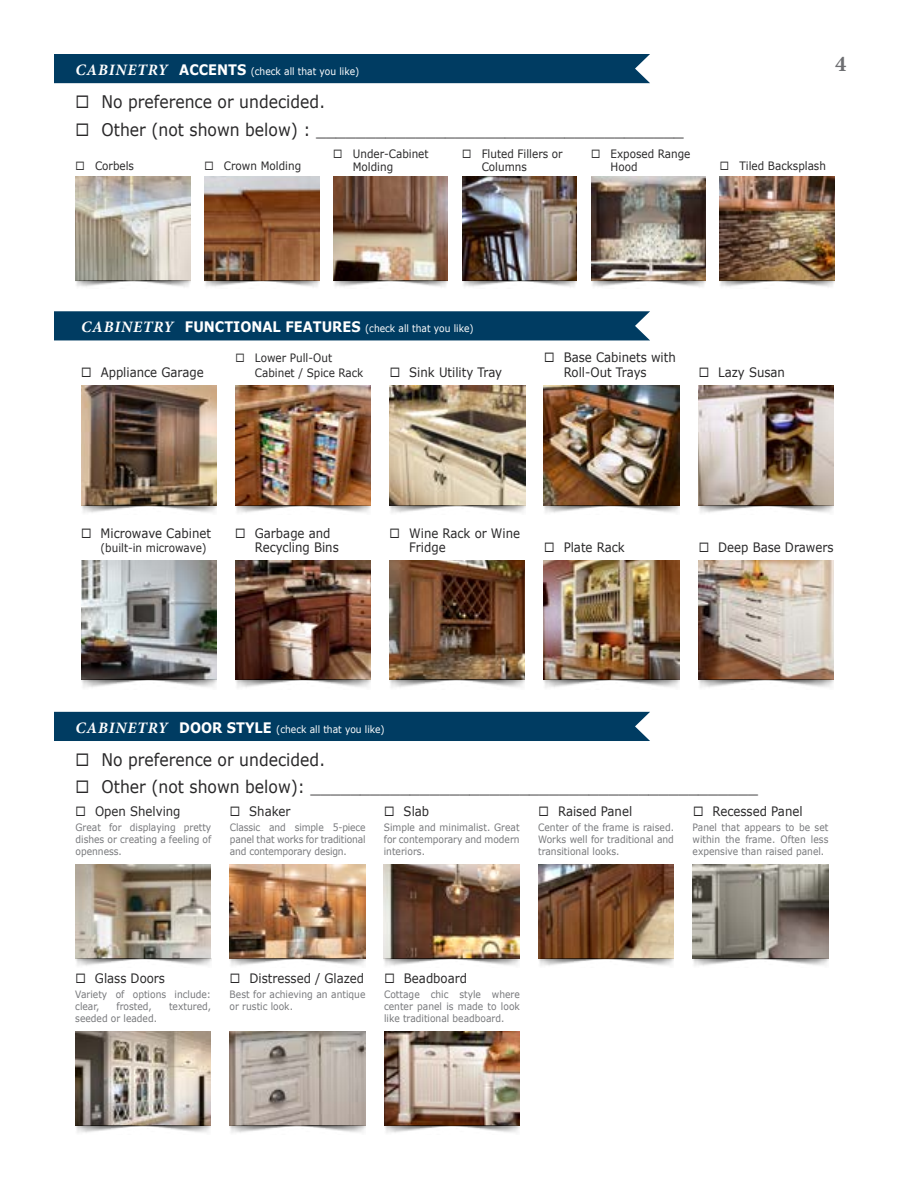
<style>
.page{position:relative;width:918px;height:1188px;background:#fff}
.page>*{position:absolute;margin:0;border:0;box-sizing:border-box;transform-origin:0 0}
.t1{font:700 22.5px "Minion Pro";color:#6d6e71}
.t2{font:17.4px/27.5px "Verdana";color:#292829;scale:.9 1}
.t3{font:13.05px/14.4px "Verdana";color:#292829;scale:.9 1}
.t4{font:11.55px/13px "Verdana";color:#292829;scale:.9 1}
.t5{font:10.2px/12.1px "Verdana";color:#77787b;text-align:justify;scale:.9 1}
.t6{font:10.2px "Verdana";color:#fff;scale:.9 1}
.s1{font-family:"Minion Pro";font-weight:700;font-style:italic;font-size:15.9px}
.s2{font-weight:700;font-size:14.4px}
</style>
<div class="page">
<div style="left:54px;top:712px;width:596px;height:29px;background:#003c62"></div>
<img style="left:75px;top:864px;width:136px;height:102px">
<img style="left:75px;top:1032px;width:136px;height:101px">
<img style="left:230px;top:864px;width:135px;height:102px">
<img style="left:384px;top:864px;width:135px;height:102px">
<img style="left:538px;top:864px;width:136px;height:102px">
<img style="left:693px;top:864px;width:135px;height:102px">
<img style="left:230px;top:1032px;width:135px;height:101px">
<img style="left:384px;top:1032px;width:136px;height:101px">
<div style="left:54px;top:54px;width:596px;height:29px;background:#003c62"></div>
<img style="left:75px;top:177px;width:115px;height:110px">
<img style="left:204px;top:177px;width:115px;height:110px">
<img style="left:333px;top:177px;width:115px;height:110px">
<img style="left:462px;top:177px;width:115px;height:110px">
<img style="left:591px;top:177px;width:115px;height:110px">
<img style="left:720px;top:177px;width:115px;height:110px">
<div style="left:54px;top:311px;width:596px;height:29px;background:#003c62"></div>
<img style="left:81px;top:386px;width:136px;height:127px">
<img style="left:81px;top:560px;width:136px;height:128px">
<img style="left:235px;top:386px;width:136px;height:127px">
<img style="left:390px;top:386px;width:135px;height:127px">
<img style="left:544px;top:386px;width:135px;height:127px">
<img style="left:698px;top:386px;width:136px;height:127px">
<img style="left:235px;top:560px;width:136px;height:128px">
<img style="left:389px;top:560px;width:136px;height:128px">
<img style="left:544px;top:560px;width:135px;height:128px">
<img style="left:698px;top:560px;width:136px;height:128px">
<p class="t6" style="left:75px;top:64px;width:317px"><span class="s1">CABINETRY</span> <span class="s2">ACCENTS</span> (check all that you like)</p>
<h2 class="t2" style="left:102px;top:88px;width:649px">No preference or undecided.<br>Other (not shown below) : _____________________________________</h2>
<p class="t4" style="left:95px;top:159px;width:45px">Corbels</p>
<p class="t4" style="left:224px;top:159px;width:87px">Crown Molding</p>
<p class="t4" style="left:353px;top:147px;width:86px">Under-Cabinet<br>Molding</p>
<p class="t4" style="left:482px;top:147px;width:92px">Fluted Fillers or<br>Columns</p>
<p class="t4" style="left:611px;top:147px;width:90px">Exposed Range<br>Hood</p>
<p class="t4" style="left:739px;top:159px;width:98px">Tiled Backsplash</p>
<h1 class="t1" style="left:835px;top:48px;width:13px">4</h1>
<p class="t6" style="left:81px;top:321px;width:438px"><span class="s1">CABINETRY</span> <span class="s2">FUNCTIONAL FEATURES</span> (check all that you like)</p>
<p class="t3" style="left:101px;top:364px;width:116px">Appliance Garage</p>
<p class="t4" style="left:255px;top:350px;width:122px;line-height:14.5px">Lower Pull-Out<br>Cabinet / Spice Rack</p>
<p class="t3" style="left:409px;top:364px;width:105px">Sink Utility Tray</p>
<p class="t3" style="left:564px;top:350px;width:126px">Base Cabinets with<br>Roll-Out Trays</p>
<p class="t3" style="left:718px;top:364px;width:76px">Lazy Susan</p>
<p class="t3" style="left:101px;top:526px;width:124px">Microwave Cabinet</p>
<p class="t4" style="left:101px;top:541px;width:119px">(built-in microwave)</p>
<p class="t3" style="left:255px;top:526px;width:95px">Garbage and<br>Recycling Bins</p>
<p class="t3" style="left:409px;top:526px;width:125px">Wine Rack or Wine<br>Fridge</p>
<p class="t3" style="left:564px;top:540px;width:69px">Plate Rack</p>
<p class="t3" style="left:718px;top:540px;width:130px">Deep Base Drawers</p>
<p class="t6" style="left:75px;top:722px;width:345px"><span class="s1">CABINETRY</span> <span class="s2">DOOR STYLE</span> (check all that you like)</p>
<h2 class="t2" style="left:102px;top:746px;width:731px">No preference or undecided.<br>Other (not shown below): _____________________________________________</h2>
<p class="t3" style="left:95px;top:804px;width:97px">Open Shelving</p>
<p class="t5" style="left:75px;top:821px;width:152px">Great for displaying pretty dishes or creating a feeling of openness.</p>
<p class="t3" style="left:249px;top:804px;width:47px">Shaker</p>
<p class="t5" style="left:230px;top:821px;width:152px">Classic and simple 5-piece panel that works for traditional and contemporary design.</p>
<p class="t3" style="left:404px;top:804px;width:30px">Slab</p>
<p class="t5" style="left:384px;top:821px;width:152px">Simple and minimalist. Great for contemporary and modern interiors.</p>
<p class="t3" style="left:558px;top:804px;width:84px">Raised Panel</p>
<p class="t5" style="left:538px;top:821px;width:152px">Center of the frame is raised.<br>Works well for traditional and transitional looks.</p>
<p class="t3" style="left:713px;top:804px;width:102px">Recessed Panel</p>
<p class="t5" style="left:693px;top:821px;width:152px">Panel that appears to be set within the frame. Often less expensive than raised panel.</p>
<p class="t3" style="left:95px;top:971px;width:79px">Glass Doors</p>
<p class="t5" style="left:75px;top:988px;width:152px">Variety of options include: clear,</p>
<p class="t5" style="left:116px;top:1000px;width:41px">frosted,</p>
<p class="t5" style="left:169px;top:1000px;width:48px">textured,</p>
<p class="t5" style="left:75px;top:1012px;width:92px">seeded or leaded.</p>
<p class="t3" style="left:250px;top:971px;width:129px">Distressed / Glazed</p>
<p class="t5" style="left:230px;top:988px;width:152px">Best for achieving an antique or rustic look.</p>
<p class="t3" style="left:404px;top:971px;width:72px">Beadboard</p>
<p class="t5" style="left:384px;top:988px;width:152px">Cottage chic style where center panel is made to look like traditional beadboard.</p>
</div>
